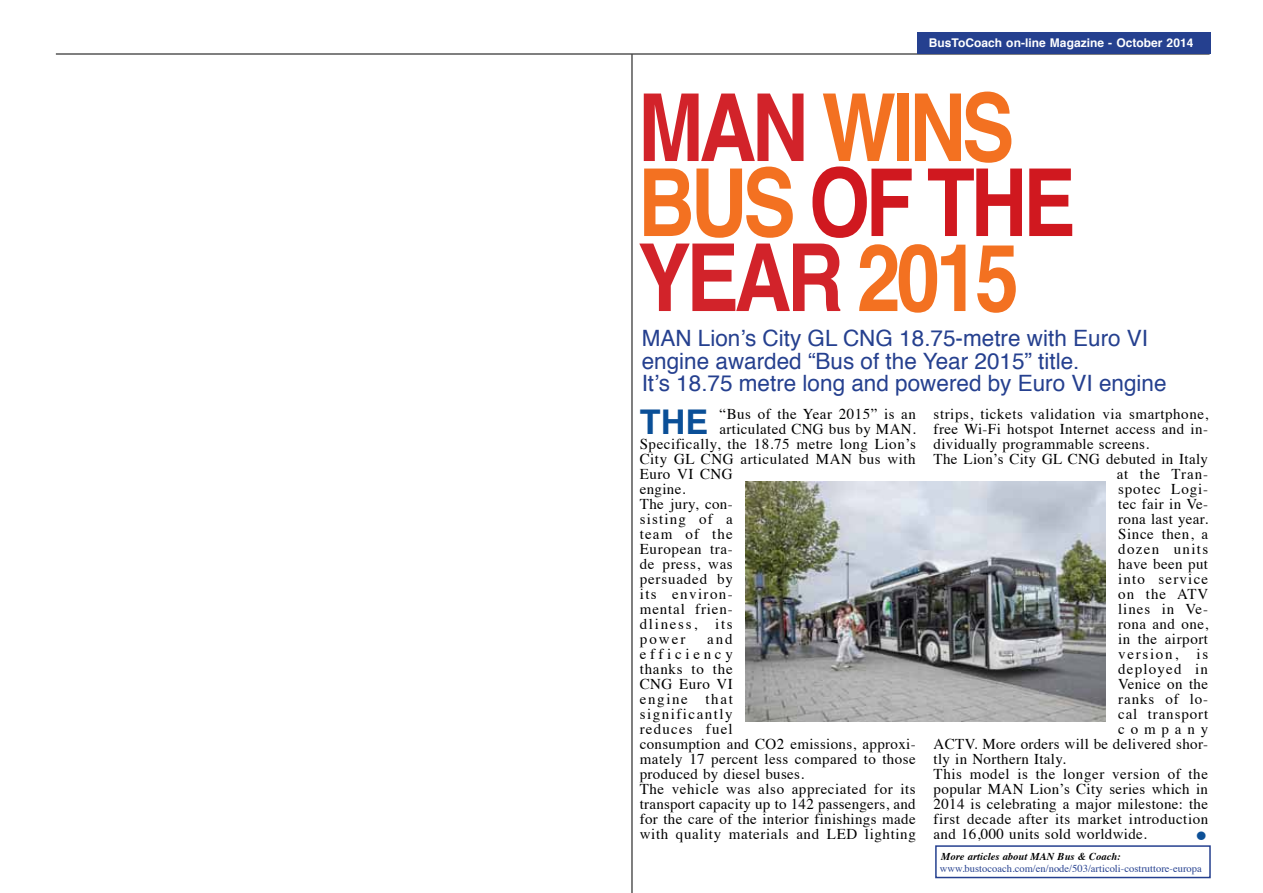
<style>
.page{position:relative;width:1263px;height:893px;background:#fff}
.page>*{position:absolute;margin:0;border:0;box-sizing:border-box;transform-origin:0 0}
.t1{font:700 93.75px/75px "Helvetica";letter-spacing:-.055em;color:#f37121;scale:.84 1}
.t2{font:700 34.05px "Helvetica";color:#0a4f97}
.t3{font:30px "Symbol";color:#0d5097}
.t4{font:22.5px/22.5px "Helvetica";color:#25408f}
.t5{font:15px/15px "Times";letter-spacing:.035em;color:#000}
.t6{font:15px "Times";letter-spacing:.06em;color:#000}
.t7{font:15px "Times";letter-spacing:.08em;color:#000}
.t8{font:15px "Times";letter-spacing:.065em;color:#000}
.t9{font:15px "Times";letter-spacing:.115em;color:#000}
.t10{font:15px "Times";letter-spacing:.055em;color:#000}
.t11{font:15px "Times";letter-spacing:.095em;color:#000}
.t12{font:15px "Times";letter-spacing:.09em;color:#000}
.t13{font:15px "Times";letter-spacing:.075em;color:#000}
.t14{font:15px "Times";letter-spacing:.39em;color:#000}
.t15{font:700 12px "Helvetica";letter-spacing:.005em;color:#fff}
.t16{font:10.5px "Times";color:#25408f}
.t17{font:italic 700 10.5px "Times";color:#000}
.s1{color:#d2232a}
.s2{color:#d0181f}
</style>
<div class="page">
<hr style="left:56px;top:54px;width:1153px;height:1px;background:#000">
<div style="left:917px;top:32px;width:293px;height:22px;background:#25408f"></div>
<hr style="left:632px;top:54px;width:1px;height:839px;background:#000">
<div style="left:935px;top:845px;width:276px;height:33px;border:2px solid #25408f"></div>
<img style="left:746px;top:481px;width:359px;height:241px">
<p class="t15" style="left:929px;top:33px;width:266px">BusToCoach on-line Magazine - October 2014</p>
<h1 class="t1" style="left:638px;top:92px;width:522px"><span class="s1">MAN</span> WINS bus <span class="s2">OF THE<br></span><span class="s1">YEAR</span> 2015</h1>
<h3 class="t4" style="left:642px;top:328px;width:526px">MAN Lion’s City GL CNG 18.75-metre with Euro VI engine awarded “Bus of the Year 2015” title.<br>It’s 18.75 metre long and powered by Euro VI engine</h3>
<h2 class="t2" style="left:640px;top:395px;width:70px">THE</h2>
<p class="t5" style="left:720px;top:405px;width:198px">“Bus of the Year 2015” is an</p>
<p class="t5" style="left:720px;top:420px;width:198px">articulated CNG bus by MAN.</p>
<p class="t5" style="left:640px;top:435px;width:278px">Specifically, the 18.75 metre long Lion’s</p>
<p class="t5" style="left:640px;top:450px;width:277px">City GL CNG articulated MAN bus with</p>
<p class="t5" style="left:640px;top:465px;width:95px">Euro VI CNG</p>
<p class="t5" style="left:640px;top:480px;width:47px">engine.</p>
<p class="t5" style="left:640px;top:495px;width:95px">The jury, con-</p>
<p class="t7" style="left:640px;top:505px;width:95px">sisting of a</p>
<p class="t13" style="left:640px;top:520px;width:94px">team of the</p>
<p class="t5" style="left:640px;top:540px;width:94px">European tra-</p>
<p class="t5" style="left:640px;top:555px;width:94px">de press, was</p>
<p class="t10" style="left:640px;top:565px;width:95px">persuaded by</p>
<p class="t11" style="left:640px;top:580px;width:95px">its environ-</p>
<p class="t6" style="left:640px;top:595px;width:95px">mental frien-</p>
<p class="t9" style="left:640px;top:610px;width:94px">dliness, its</p>
<p class="t5" style="left:640px;top:630px;width:47px">power</p>
<p class="t5" style="left:640px;top:630px;width:278px;text-indent:67px">and<br>efficiency<br>thanks to the<br>CNG Euro VI<br>engine that<br>significantly<br>reduces fuel<br>consumption and CO2 emissions, approxi&shy;mately 17 percent less compared to those produced by diesel buses.<br>The vehicle was also appreciated for its transport capacity up to 142 passengers, and for the care of the interior finishings made with quality materials and LED lighting</p>
<p class="t5" style="left:934px;top:405px;width:276px">strips, tickets validation via smartphone,</p>
<p class="t5" style="left:934px;top:420px;width:276px">free Wi-Fi hotspot Internet access and in-</p>
<p class="t5" style="left:934px;top:435px;width:217px">dividually programmable screens.</p>
<p class="t5" style="left:934px;top:450px;width:276px">The Lion’s City GL CNG debuted in Italy</p>
<p class="t8" style="left:1117px;top:460px;width:93px">at the Tran-</p>
<p class="t6" style="left:1118px;top:475px;width:91px">spotec Logi-</p>
<p class="t5" style="left:1118px;top:495px;width:91px">tec fair in Ve-</p>
<p class="t5" style="left:1118px;top:510px;width:91px">rona last year.</p>
<p class="t5" style="left:1118px;top:525px;width:92px">Since then, a</p>
<p class="t12" style="left:1118px;top:535px;width:92px">dozen units</p>
<p class="t5" style="left:1118px;top:555px;width:91px">have been put</p>
<p class="t7" style="left:1118px;top:565px;width:91px">into service</p>
<p class="t5" style="left:1118px;top:585px;width:92px">on the ATV</p>
<p class="t8" style="left:1118px;top:595px;width:91px">lines in Ve-</p>
<p class="t5" style="left:1118px;top:615px;width:92px">rona and one,</p>
<p class="t5" style="left:1118px;top:630px;width:91px">in the airport</p>
<p class="t9" style="left:1118px;top:640px;width:92px">version, is</p>
<p class="t7" style="left:1118px;top:655px;width:91px">deployed in</p>
<p class="t5" style="left:1118px;top:675px;width:91px">Venice on the</p>
<p class="t8" style="left:1118px;top:685px;width:92px">ranks of lo-</p>
<p class="t6" style="left:1118px;top:700px;width:92px">cal transport</p>
<p class="t14" style="left:1118px;top:715px;width:91px">company</p>
<p class="t5" style="left:934px;top:735px;width:276px">ACTV. More orders will be delivered shor-</p>
<p class="t5" style="left:934px;top:750px;width:134px">tly in Northern Italy.</p>
<p class="t5" style="left:934px;top:765px;width:276px">This model is the longer version of the</p>
<p class="t5" style="left:934px;top:780px;width:276px">popular MAN Lion’s City series which in</p>
<p class="t5" style="left:934px;top:795px;width:276px">2014 is celebrating a major milestone: the</p>
<p class="t5" style="left:934px;top:810px;width:276px">first decade after its market introduction</p>
<p class="t5" style="left:934px;top:825px;width:215px">and 16,000 units sold worldwide.</p>
<h3 class="t3" style="left:1194px;top:822px;width:15px">•</h3>
<p class="t17" style="left:941px;top:846px;width:181px">More articles about MAN Bus &amp; Coach:</p>
<p class="t16" style="left:940px;top:858px;width:263px">www.bustocoach.com/en/node/503/articoli-costruttore-europa</p>
</div>
